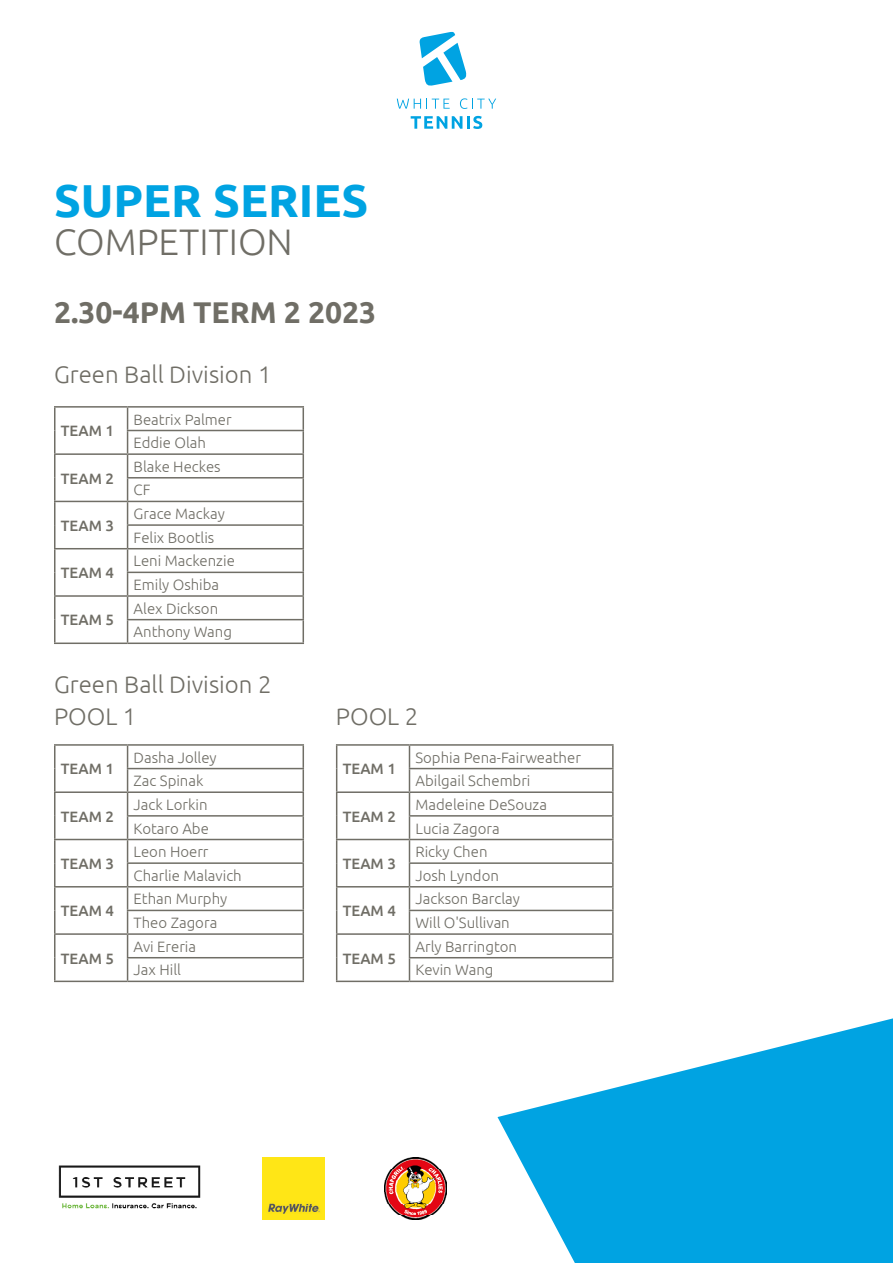
<style>
.page{position:relative;width:893px;height:1263px;background:#fff}
.page>*{position:absolute;margin:0;border:0;box-sizing:border-box;transform-origin:0 0}
.t1{font:700 46.2px "Ubuntu";color:#00a3e2}
.t2{font:300 36.9px "Ubuntu";color:#706e66}
.t3{font:700 30px "Ubuntu";color:#706e66}
.t4{font:300 24px "Ubuntu";color:#706e66}
.t5{font:300 15px "Ubuntu";color:#706e66}
.t6{font:500 15px "Ubuntu";color:#706e66}
</style>
<div class="page">
<svg style="left:497px;top:1018px;width:396px;height:245px;fill:#00a3e2"></svg>
<img style="left:385px;top:1157px;width:62px;height:62px">
<img style="left:262px;top:1157px;width:62px;height:62px">
<img style="left:58px;top:1165px;width:143px;height:44px">
<svg style="left:411px;top:116px;width:71px;height:13px"></svg>
<svg style="left:397px;top:99px;width:53px;height:10px"></svg>
<svg style="left:460px;top:98px;width:36px;height:11px"></svg>
<svg style="left:419px;top:31px;width:48px;height:55px"></svg>
<hr style="left:54px;top:744px;width:74px;height:2px;background:#706e66">
<hr style="left:54px;top:746px;width:2px;height:22px;background:#706e66">
<hr style="left:128px;top:744px;width:176px;height:2px;background:#706e66">
<hr style="left:54px;top:768px;width:2px;height:23px;background:#706e66">
<hr style="left:127px;top:768px;width:177px;height:1px;background:#706e66">
<hr style="left:54px;top:791px;width:74px;height:2px;background:#706e66">
<hr style="left:54px;top:793px;width:2px;height:23px;background:#706e66">
<hr style="left:128px;top:791px;width:176px;height:2px;background:#706e66">
<hr style="left:54px;top:816px;width:2px;height:23px;background:#706e66">
<hr style="left:127px;top:815px;width:177px;height:2px;background:#706e66">
<hr style="left:54px;top:839px;width:74px;height:1px;background:#706e66">
<hr style="left:54px;top:840px;width:2px;height:23px;background:#706e66">
<hr style="left:128px;top:839px;width:176px;height:1px;background:#706e66">
<hr style="left:54px;top:863px;width:2px;height:23px;background:#706e66">
<hr style="left:127px;top:862px;width:177px;height:2px;background:#706e66">
<hr style="left:54px;top:886px;width:74px;height:1px;background:#706e66">
<hr style="left:54px;top:887px;width:2px;height:23px;background:#706e66">
<hr style="left:128px;top:886px;width:176px;height:1px;background:#706e66">
<hr style="left:54px;top:910px;width:2px;height:23px;background:#706e66">
<hr style="left:127px;top:910px;width:177px;height:1px;background:#706e66">
<hr style="left:54px;top:933px;width:74px;height:2px;background:#706e66">
<hr style="left:54px;top:935px;width:2px;height:23px;background:#706e66">
<hr style="left:128px;top:933px;width:176px;height:2px;background:#706e66">
<hr style="left:54px;top:958px;width:2px;height:22px;background:#706e66">
<hr style="left:127px;top:957px;width:177px;height:1px;background:#706e66">
<svg style="left:127px;top:746px;width:1px;height:234px"></svg>
<svg style="left:303px;top:746px;width:1px;height:234px"></svg>
<hr style="left:54px;top:980px;width:74px;height:2px;background:#706e66">
<hr style="left:128px;top:980px;width:176px;height:2px;background:#706e66">
<hr style="left:336px;top:744px;width:73px;height:2px;background:#706e66">
<hr style="left:409px;top:744px;width:205px;height:2px;background:#706e66">
<hr style="left:612px;top:746px;width:2px;height:22px;background:#706e66">
<hr style="left:409px;top:768px;width:205px;height:1px;background:#706e66">
<hr style="left:612px;top:769px;width:2px;height:22px;background:#706e66">
<hr style="left:336px;top:791px;width:73px;height:2px;background:#706e66">
<hr style="left:409px;top:791px;width:205px;height:2px;background:#706e66">
<hr style="left:612px;top:793px;width:2px;height:22px;background:#706e66">
<hr style="left:409px;top:815px;width:205px;height:2px;background:#706e66">
<hr style="left:612px;top:817px;width:2px;height:22px;background:#706e66">
<hr style="left:336px;top:839px;width:73px;height:1px;background:#706e66">
<hr style="left:409px;top:839px;width:205px;height:1px;background:#706e66">
<hr style="left:612px;top:840px;width:2px;height:22px;background:#706e66">
<hr style="left:409px;top:862px;width:205px;height:2px;background:#706e66">
<hr style="left:612px;top:864px;width:2px;height:22px;background:#706e66">
<hr style="left:336px;top:886px;width:73px;height:1px;background:#706e66">
<hr style="left:409px;top:886px;width:205px;height:1px;background:#706e66">
<hr style="left:612px;top:887px;width:2px;height:23px;background:#706e66">
<hr style="left:409px;top:910px;width:205px;height:1px;background:#706e66">
<hr style="left:612px;top:911px;width:2px;height:22px;background:#706e66">
<hr style="left:336px;top:933px;width:73px;height:2px;background:#706e66">
<hr style="left:409px;top:933px;width:205px;height:2px;background:#706e66">
<hr style="left:612px;top:935px;width:2px;height:22px;background:#706e66">
<svg style="left:336px;top:746px;width:1px;height:234px"></svg>
<hr style="left:409px;top:957px;width:205px;height:1px;background:#706e66">
<svg style="left:409px;top:746px;width:1px;height:234px"></svg>
<hr style="left:612px;top:958px;width:2px;height:22px;background:#706e66">
<hr style="left:336px;top:980px;width:73px;height:2px;background:#706e66">
<hr style="left:409px;top:980px;width:205px;height:2px;background:#706e66">
<hr style="left:54px;top:406px;width:74px;height:2px;background:#706e66">
<hr style="left:54px;top:408px;width:2px;height:22px;background:#706e66">
<hr style="left:128px;top:406px;width:176px;height:2px;background:#706e66">
<hr style="left:54px;top:430px;width:2px;height:23px;background:#706e66">
<hr style="left:127px;top:430px;width:177px;height:1px;background:#706e66">
<hr style="left:54px;top:453px;width:74px;height:2px;background:#706e66">
<hr style="left:54px;top:455px;width:2px;height:23px;background:#706e66">
<hr style="left:128px;top:453px;width:176px;height:2px;background:#706e66">
<hr style="left:54px;top:478px;width:2px;height:23px;background:#706e66">
<hr style="left:127px;top:477px;width:177px;height:1px;background:#706e66">
<hr style="left:54px;top:501px;width:74px;height:1px;background:#706e66">
<hr style="left:54px;top:502px;width:2px;height:23px;background:#706e66">
<hr style="left:128px;top:501px;width:176px;height:1px;background:#706e66">
<hr style="left:54px;top:525px;width:2px;height:23px;background:#706e66">
<hr style="left:127px;top:524px;width:177px;height:2px;background:#706e66">
<hr style="left:54px;top:548px;width:74px;height:1px;background:#706e66">
<hr style="left:54px;top:549px;width:2px;height:23px;background:#706e66">
<hr style="left:128px;top:548px;width:176px;height:1px;background:#706e66">
<hr style="left:54px;top:572px;width:2px;height:23px;background:#706e66">
<hr style="left:127px;top:572px;width:177px;height:1px;background:#706e66">
<hr style="left:54px;top:595px;width:74px;height:2px;background:#706e66">
<hr style="left:54px;top:597px;width:2px;height:23px;background:#706e66">
<hr style="left:128px;top:595px;width:176px;height:2px;background:#706e66">
<hr style="left:54px;top:620px;width:2px;height:22px;background:#706e66">
<hr style="left:127px;top:619px;width:177px;height:1px;background:#706e66">
<svg style="left:127px;top:408px;width:1px;height:234px"></svg>
<svg style="left:303px;top:408px;width:1px;height:234px"></svg>
<hr style="left:54px;top:642px;width:74px;height:2px;background:#706e66">
<hr style="left:128px;top:642px;width:176px;height:2px;background:#706e66">
<p class="t1" style="left:54px;top:173px;width:316px">SUPER SERIES</p>
<p class="t2" style="left:54px;top:220px;width:240px">COMPETITION</p>
<p class="t3" style="left:54px;top:294px;width:324px">2.30-4PM TERM 2 2023</p>
<p class="t4" style="left:54px;top:360px;width:219px">Green Ball Division 1</p>
<p class="t6" style="left:61px;top:421px;width:55px">TEAM 1</p>
<p class="t6" style="left:61px;top:469px;width:55px">TEAM 2</p>
<p class="t6" style="left:61px;top:516px;width:55px">TEAM 3</p>
<p class="t6" style="left:61px;top:563px;width:55px">TEAM 4</p>
<p class="t6" style="left:61px;top:611px;width:55px">TEAM 5</p>
<p class="t5" style="left:134px;top:410px;width:100px">Beatrix Palmer</p>
<p class="t5" style="left:134px;top:434px;width:74px">Eddie Olah</p>
<p class="t5" style="left:134px;top:457px;width:89px">Blake Heckes</p>
<p class="t5" style="left:134px;top:481px;width:18px">CF</p>
<p class="t5" style="left:134px;top:505px;width:93px">Grace Mackay</p>
<p class="t5" style="left:134px;top:528px;width:82px">Felix Bootlis</p>
<p class="t5" style="left:134px;top:552px;width:103px">Leni Mackenzie</p>
<p class="t5" style="left:134px;top:576px;width:87px">Emily Oshiba</p>
<p class="t5" style="left:134px;top:599px;width:86px">Alex Dickson</p>
<p class="t5" style="left:134px;top:623px;width:100px">Anthony Wang</p>
<p class="t4" style="left:54px;top:670px;width:219px">Green Ball Division 2</p>
<p class="t4" style="left:54px;top:701px;width:84px">POOL 1</p>
<p class="t4" style="left:336px;top:701px;width:84px">POOL 2</p>
<p class="t6" style="left:61px;top:759px;width:55px">TEAM 1</p>
<p class="t5" style="left:134px;top:748px;width:85px">Dasha Jolley</p>
<p class="t5" style="left:134px;top:772px;width:72px">Zac Spinak</p>
<p class="t5" style="left:415px;top:748px;width:167px">Sophia Pena-Fairweather</p>
<p class="t5" style="left:415px;top:772px;width:117px">Abilgail Schembri</p>
<p class="t6" style="left:343px;top:759px;width:55px">TEAM 1</p>
<p class="t6" style="left:61px;top:807px;width:55px">TEAM 2</p>
<p class="t5" style="left:134px;top:795px;width:76px">Jack Lorkin</p>
<p class="t5" style="left:134px;top:819px;width:77px">Kotaro Abe</p>
<p class="t6" style="left:343px;top:807px;width:55px">TEAM 2</p>
<p class="t5" style="left:415px;top:795px;width:133px">Madeleine DeSouza</p>
<p class="t5" style="left:415px;top:819px;width:86px">Lucia Zagora</p>
<p class="t6" style="left:61px;top:854px;width:55px">TEAM 3</p>
<p class="t5" style="left:134px;top:843px;width:76px">Leon Hoerr</p>
<p class="t5" style="left:134px;top:866px;width:110px">Charlie Malavich</p>
<p class="t6" style="left:343px;top:854px;width:55px">TEAM 3</p>
<p class="t5" style="left:415px;top:843px;width:74px">Ricky Chen</p>
<p class="t5" style="left:415px;top:866px;width:85px">Josh Lyndon</p>
<p class="t6" style="left:61px;top:901px;width:55px">TEAM 4</p>
<p class="t5" style="left:134px;top:890px;width:95px">Ethan Murphy</p>
<p class="t5" style="left:134px;top:914px;width:85px">Theo Zagora</p>
<p class="t6" style="left:343px;top:901px;width:55px">TEAM 4</p>
<p class="t5" style="left:415px;top:890px;width:106px">Jackson Barclay</p>
<p class="t5" style="left:415px;top:914px;width:96px">Will O'Sullivan</p>
<p class="t6" style="left:61px;top:949px;width:55px">TEAM 5</p>
<p class="t5" style="left:134px;top:937px;width:64px">Avi Ereria</p>
<p class="t5" style="left:134px;top:961px;width:49px">Jax Hill</p>
<p class="t6" style="left:343px;top:949px;width:55px">TEAM 5</p>
<p class="t5" style="left:415px;top:937px;width:103px">Arly Barrington</p>
<p class="t5" style="left:415px;top:961px;width:80px">Kevin Wang</p>
</div>
